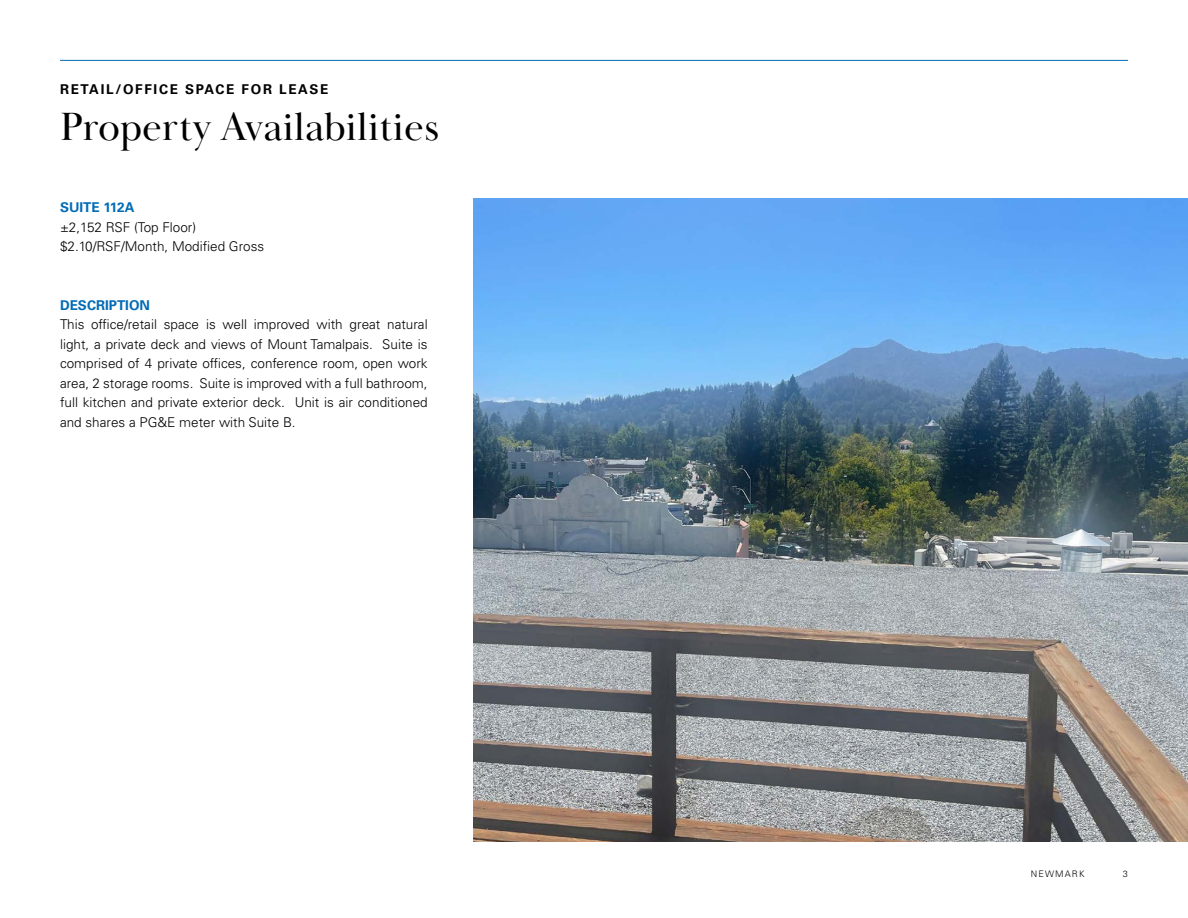
<style>
.page{position:relative;width:1188px;height:918px;background:#fff}
.page>*{position:absolute;margin:0;border:0;box-sizing:border-box;transform-origin:0 0}
.Head_27_29{font:40.5px "Baskerville Display PT";color:#000}
.Text_8_11{font:300 13.5px/19.5px "Univers LT Pro 45";color:#000}
.Head_9_11_CAPS{font:700 13.5px "Univers LT Pro 65";letter-spacing:.125em;color:#000}
.Text_8_11-2{font:700 13.5px "Univers LT Pro 65";color:#026bb6}
.t1{font:300 9px "Univers LT Pro 45";letter-spacing:.125em;color:#000}
.s1{font-family:"Univers LT Pro 65";font-weight:700;color:#026bb6}
</style>
<div class="page">
<img style="left:473px;top:198px;width:715px;height:644px">
<hr style="left:60px;top:60px;width:1068px;height:1px;background:#026bb6">
<p class="Head_9_11_CAPS" style="left:60px;top:80px;width:270px">RETAIL/OFFICE SPACE FOR LEASE</p>
<p class="Head_27_29" style="left:60px;top:102px;width:381px">Property Availabilities</p>
<p class="Text_8_11" style="left:60px;top:197px;width:138px"><span class="s1">SUITE 112A<br></span>±2,152 RSF (Top Floor)</p>
<p class="Text_8_11" style="left:60px;top:236px;width:206px">$2.10/RSF/Month, Modified Gross</p>
<p class="Text_8_11-2" style="left:60px;top:296px;width:92px">DESCRIPTION</p>
<p class="Text_8_11" style="left:60px;top:314px;width:369px;text-align:justify">This office/retail space is well improved with great natural light, a private deck and views of Mount Tamalpais. Suite is comprised of 4 private offices, conference room, open work area, 2 storage rooms. Suite is improved with a full bathroom, full kitchen and private exterior deck. Unit is air conditioned and shares a PG&amp;E meter with Suite B.</p>
<p class="t1" style="left:1031px;top:867px;width:55px">NEWMARK</p>
<p class="t1" style="left:1123px;top:867px;width:7px">3</p>
</div>
